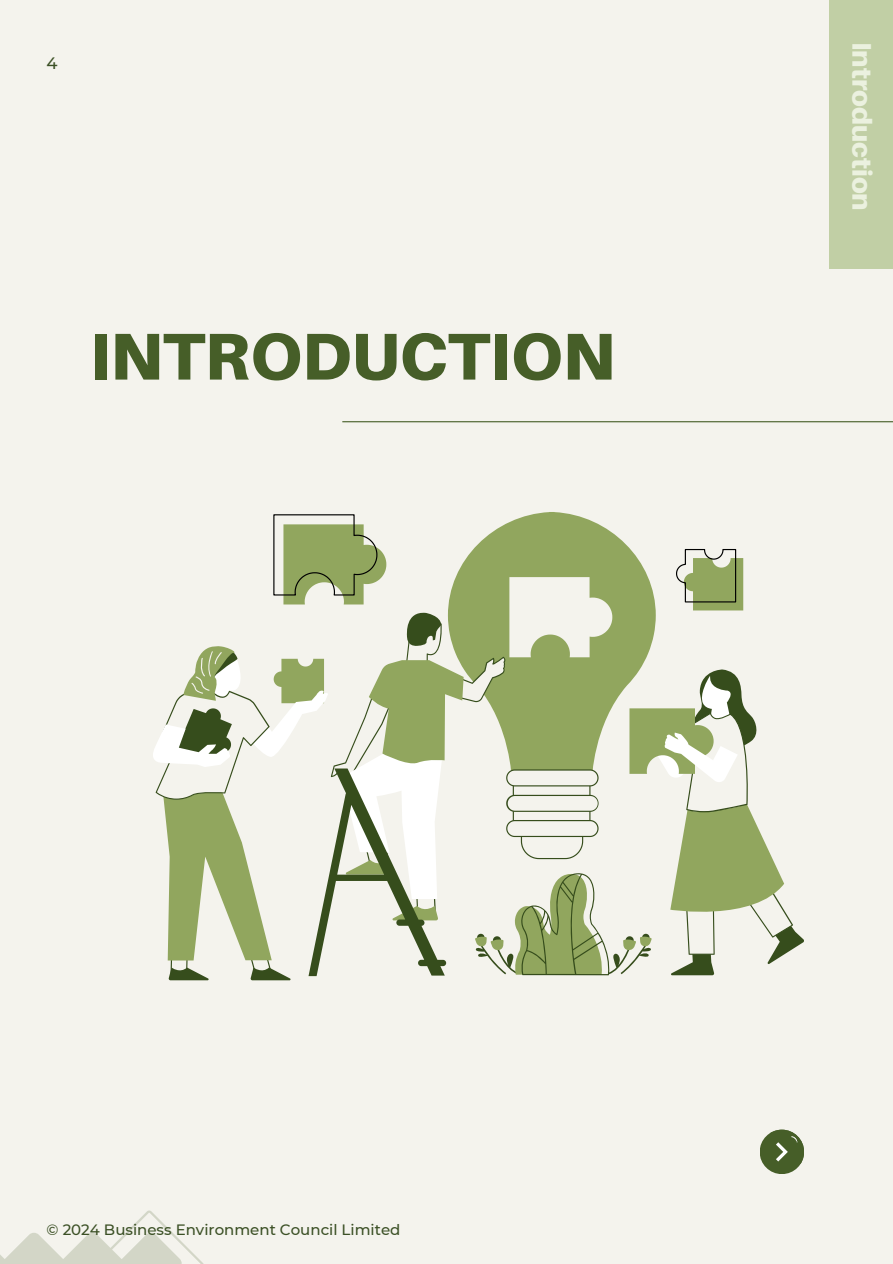
<style>
.page{position:relative;width:893px;height:1264px;background:#fff}
.page>*{position:absolute;margin:0;border:0;box-sizing:border-box;transform-origin:0 0}
.t1{font:900 66.15px "Aileron";color:#465e28}
.t2{font:900 27px "Aileron";color:#ebf1df}
.t3{font:500 16.5px "Montserrat";color:#3b5025}
.t4{font:500 15px "Montserrat";color:#3b5025}
</style>
<div class="page">
<div style="left:0;top:0;width:892px;height:1263px;background:#f4f3ed"></div>
<svg style="left:0;top:1210px;width:203px;height:53px"></svg>
<hr style="left:342px;top:421px;width:550px;height:1px;background:#465e28">
<div style="left:829px;top:0;width:63px;height:268px;background:#c1cfa5"></div>
<div style="left:760px;top:1129px;width:43px;height:44px;background:#465e28;border-radius:50%"></div>
<svg style="left:766px;top:1129px;width:37px;height:37px"></svg>
<svg style="left:153px;top:513px;width:650px;height:467px"></svg>
<p class="t3" style="left:47px;top:53px;width:13px">4</p>
<p class="t1" style="left:89px;top:315px;width:527px">INTRODUCTION</p>
<h2 class="t2" style="left:878px;top:42px;width:170px;rotate:90deg">Introduction</h2>
<h1 class="t4" style="left:47px;top:1220px;width:355px">© 2024 Business Environment Council Limited</h1>
</div>
